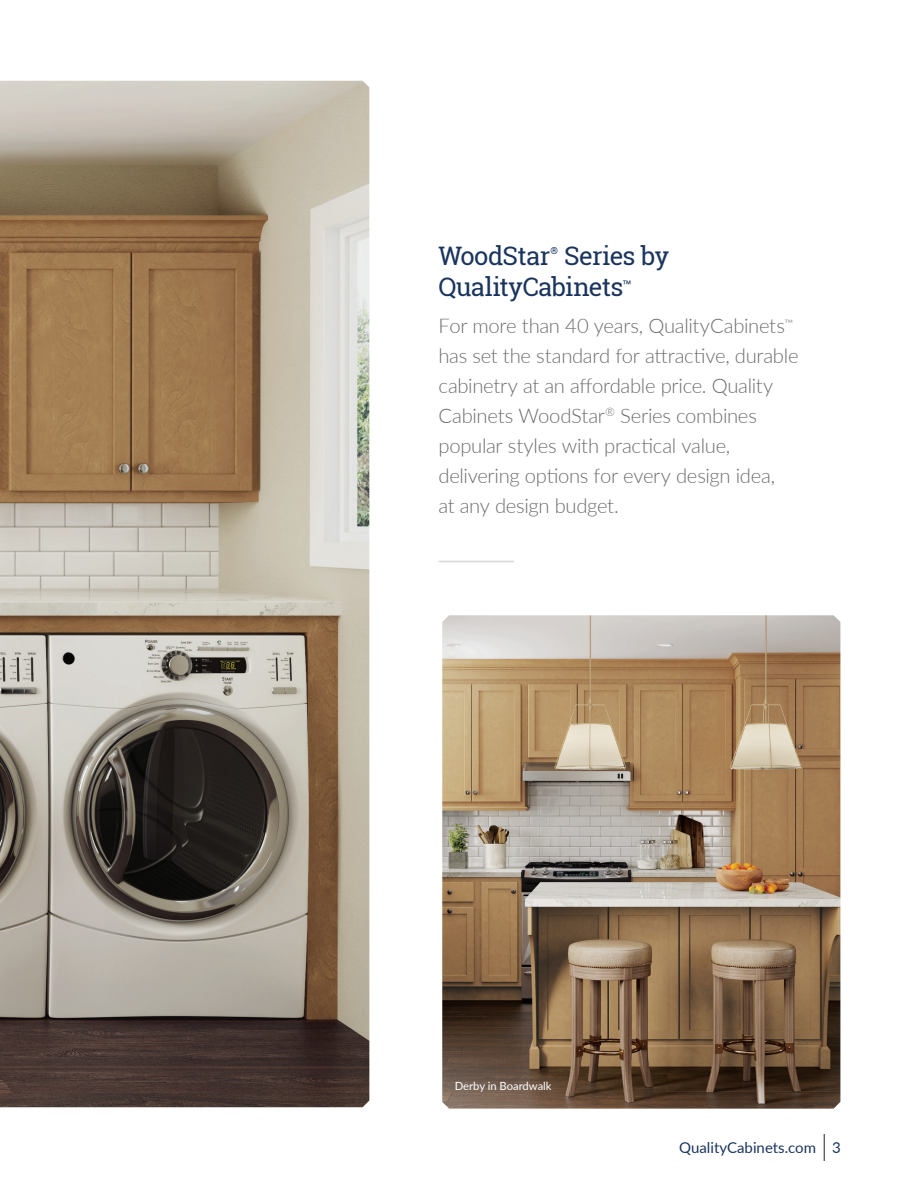
<style>
.page{position:relative;width:918px;height:1188px;background:#fff}
.page>*{position:absolute;margin:0;border:0;box-sizing:border-box;transform-origin:0 0}
.t1{font:25.5px/30.6px "Roboto Slab";letter-spacing:-.025em;color:#1a345d}
.t2{font:300 20.25px/30px "Lato";letter-spacing:-.015em;color:#6c6d70}
.t3{font:15px "Lato";color:#1a345d}
.Body{font:11.25px "Lato";color:#fff}
.t4{font:9.6px "Roboto Slab";color:#1a345d}
</style>
<div class="page">
<svg style="left:824px;top:1134px;width:1px;height:27px"></svg>
<img style="left:0;top:81px;width:369px;height:1026px">
<img style="left:442px;top:615px;width:398px;height:494px">
<hr style="left:438px;top:561px;width:76px;height:1px;background:#d5d7d8">
<p class="t1" style="left:438px;top:241px;width:113px">WoodStar</p>
<p class="t4" style="left:551px;top:244px;width:9px">®</p>
<p class="t1" style="left:438px;top:241px;width:232px;text-indent:126px">Series by<br>QualityCabinets<sup>™</sup></p>
<p class="t2" style="left:438px;top:310px;width:362px">For more than 40 years, QualityCabinets<sup>™ </sup>has set the standard for attractive, durable cabinetry at an affordable price. Quality Cabinets WoodStar<sup>®</sup> Series combines popular styles with practical value, delivering options for every design idea,<br>at any design budget.</p>
<p class="Body" style="left:455px;top:1078px;width:98px">Derby in Boardwalk</p>
<p class="t3" style="left:679px;top:1137px;width:163px">QualityCabinets.com 3</p>
</div>
